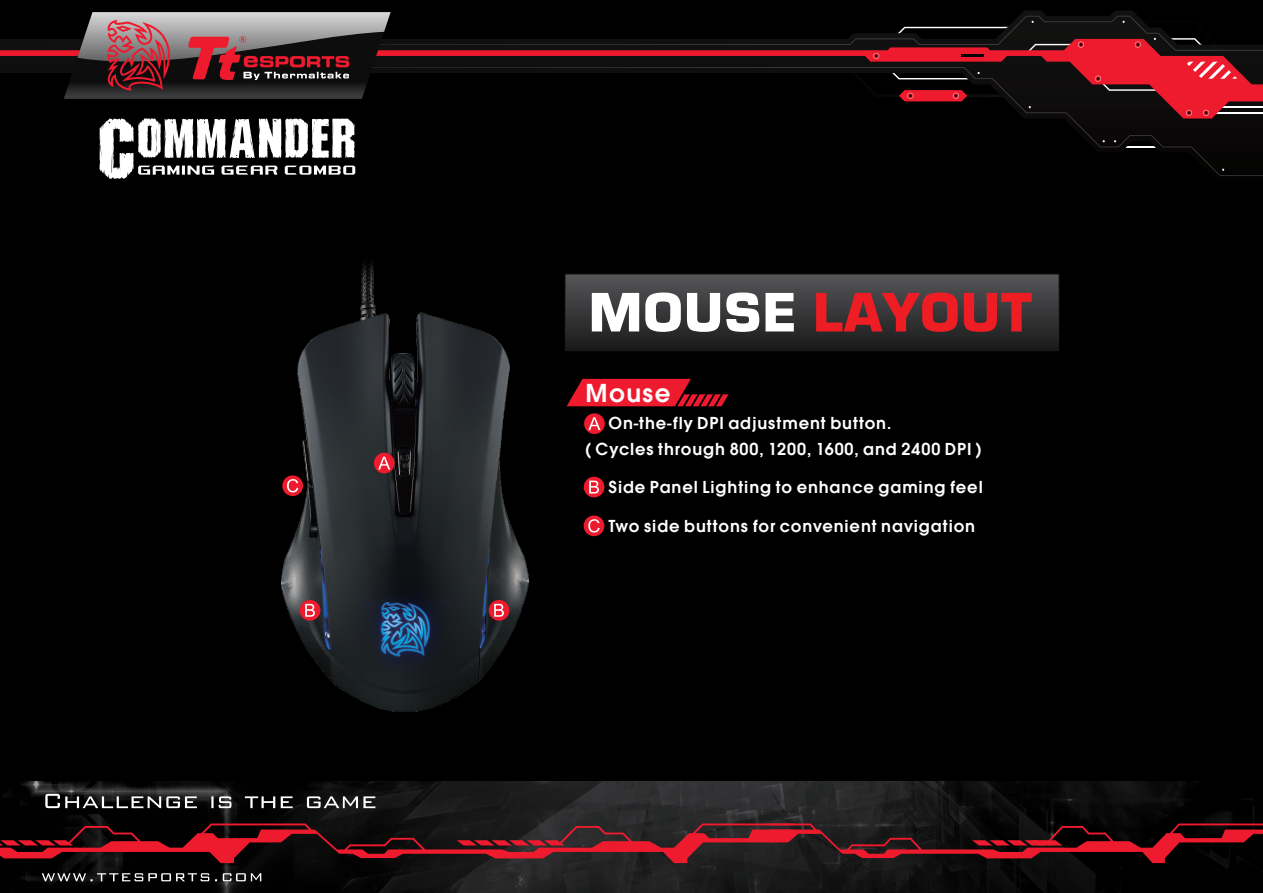
<style>
.page{position:relative;width:1263px;height:893px;background:#000}
.page>*{position:absolute;margin:0;border:0;box-sizing:border-box;transform-origin:0 0}
.t1{font:700 51.45px "Eurostile";letter-spacing:.02em;color:#ee1d23}
.t2{font:600 27px "Avant Gar Got Itc TEE";letter-spacing:.05em;color:#fff}
.t3{font:600 18px/25.7px "Avant Gar Got Itc TEE";letter-spacing:.05em;color:#fff}
.s1{color:#fff}
.s2{font-family:"DF Hei Bd HKP BF";font-weight:400}
</style>
<div class="page">
<svg style="left:2px;top:782px;width:1252px;height:111px"></svg>
<svg style="left:0;top:823px;width:1263px;height:40px"></svg>
<svg style="left:45px;top:794px;width:330px;height:14px"></svg>
<svg style="left:42px;top:873px;width:219px;height:8px"></svg>
<div style="left:565px;top:274px;width:494px;height:77px;background:linear-gradient(to bottom,#555658,#19191a)"></div>
<div style="left:565px;top:274px;width:494px;height:78px;border:1px solid #231f20"></div>
<svg style="left:567px;top:379px;width:161px;height:27px"></svg>
<img style="left:281px;top:262px;width:247px;height:449px">
<div style="left:374px;top:453px;width:21px;height:20px;background:#ee1a2e;border-radius:50%"></div>
<svg style="left:378px;top:457px;width:12px;height:12px"></svg>
<div style="left:282px;top:475px;width:21px;height:21px;background:#ee1a2e;border-radius:50%"></div>
<svg style="left:287px;top:479px;width:11px;height:13px"></svg>
<svg style="left:584px;top:413px;width:21px;height:21px"></svg>
<svg style="left:588px;top:417px;width:12px;height:13px"></svg>
<div style="left:584px;top:477px;width:20px;height:20px;background:#ee1a2e;border-radius:50%"></div>
<svg style="left:589px;top:481px;width:10px;height:12px"></svg>
<div style="left:584px;top:515px;width:20px;height:21px;background:#ee1a2e;border-radius:50%"></div>
<svg style="left:588px;top:519px;width:12px;height:13px"></svg>
<div style="left:300px;top:600px;width:20px;height:21px;background:#ee1a2e;border-radius:50%"></div>
<svg style="left:305px;top:604px;width:10px;height:13px"></svg>
<div style="left:489px;top:600px;width:20px;height:21px;background:#ee1a2e;border-radius:50%"></div>
<svg style="left:494px;top:604px;width:10px;height:13px"></svg>
<svg style="left:0;top:12px;width:1263px;height:167px"></svg>
<h1 class="t1" style="left:589px;top:279px;width:445px"><span class="s1">MOUSE</span> LAYOUT</h1>
<h2 class="t2" style="left:586px;top:377px;width:86px">Mouse</h2>
<p class="t3" style="left:586px;top:410px;width:397px"><span class="s2">◎</span> On-the-fly DPI adjustment button.<br>( Cycles through 800, 1200, 1600, and 2400 DPI )</p>
<p class="t3" style="left:586px;top:467px;width:399px;line-height:38.7px"><span class="s2">◎</span> Side Panel Lighting to enhance gaming feel <span class="s2">◎</span> Two side buttons for convenient navigation</p>
</div>
